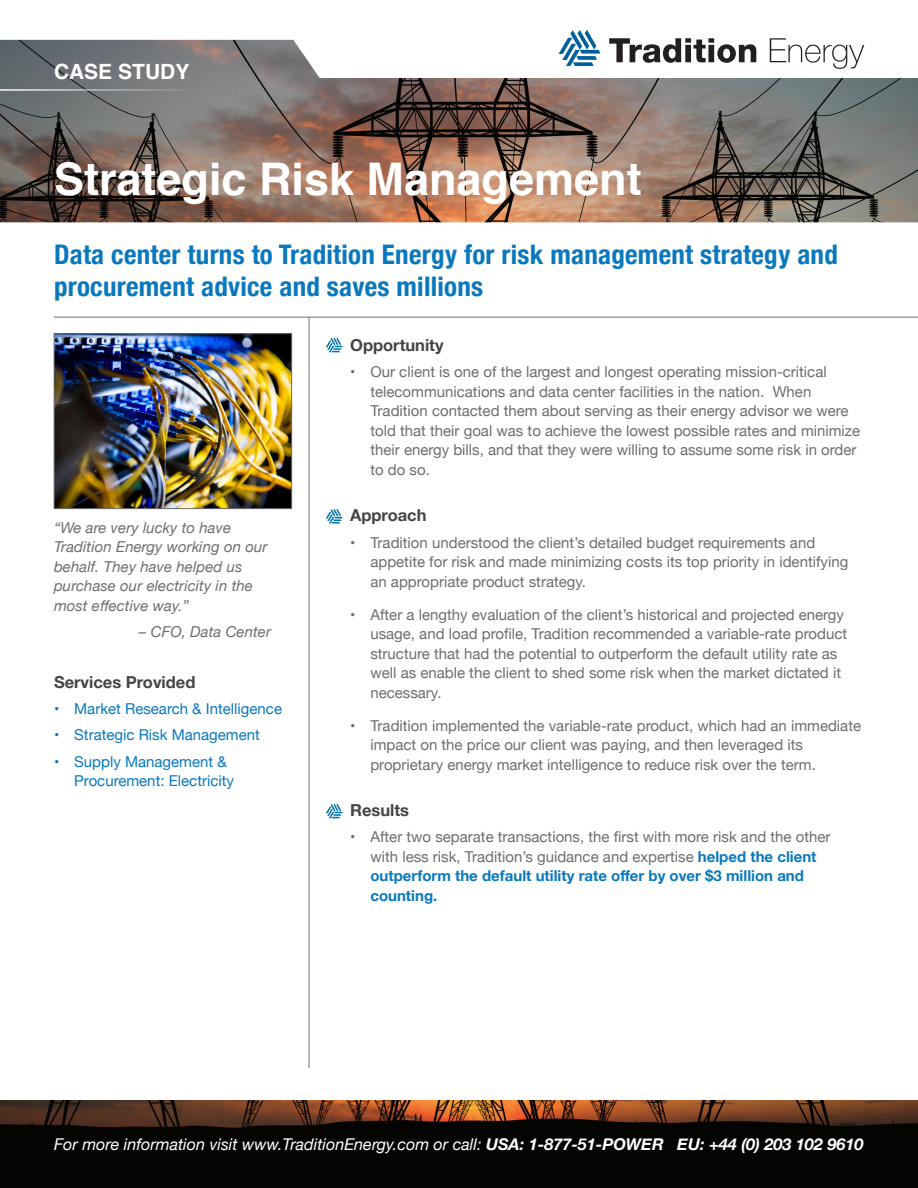
<style>
.page{position:relative;width:918px;height:1188px;background:#fff}
.page>*{position:absolute;margin:0;border:0;box-sizing:border-box;transform-origin:0 0}
.t1{font:700 45px "Helvetica";color:#fff}
.t2{font:700 condensed 27px/32.4px "Helvetica Neue";letter-spacing:.01em;color:#0978be}
.t3{font:700 21px "Helvetica";color:#fff}
.t4{font:700 16.5px "Helvetica Neue";color:#434444}
.t5{font:italic 16.2px "Helvetica Neue";color:#fff}
.t6{font:15px/19.5px "Helvetica Neue";color:#6c6d70}
.t7{font:italic 15px/19.5px "Helvetica Neue";letter-spacing:.005em;color:#6c6d70}
.t8{font:15px/19.5px "Helvetica Neue";color:#0978be}
.s1{font-weight:700;color:#0978be}
.s2{font-weight:700}
</style>
<div class="page">
<img style="left:56px;top:336px;width:234px;height:171px">
<div style="left:54px;top:334px;width:238px;height:175px;border:1px solid #6c6d70"></div>
<svg style="left:566px;top:30px;width:27px;height:10px"></svg>
<svg style="left:609px;top:38px;width:106px;height:2px"></svg>
<svg style="left:770px;top:38px;width:16px;height:2px"></svg>
<svg style="left:326px;top:804px;width:17px;height:14px"></svg>
<img style="left:0;top:1101px;width:918px;height:87px">
<img style="left:0;top:40px;width:918px;height:182px">
<hr style="left:54px;top:317px;width:864px;height:1px;background:#6c6d70">
<hr style="left:0;top:89px;width:188px;height:2px;background:#fff">
<hr style="left:309px;top:317px;width:1px;height:751px;background:#6c6d70">
<svg style="left:326px;top:509px;width:17px;height:15px"></svg>
<svg style="left:326px;top:338px;width:17px;height:14px"></svg>
<p class="t3" style="left:54px;top:55px;width:137px">CASE STUDY</p>
<p class="t1" style="left:54px;top:143px;width:589px">Strategic Risk Management</p>
<p class="t2" style="left:54px;top:236px;width:785px">Data center turns to Tradition Energy for risk management strategy and procurement advice and saves millions</p>
<p class="t4" style="left:350px;top:332px;width:95px">Opportunity</p>
<p class="t6" style="left:370px;top:363px;width:491px;text-indent:-20px">• Our client is one of the largest and longest operating mission-critical telecommunications and data center facilities in the nation. When Tradition contacted them about serving as their energy advisor we were told that their goal was to achieve the lowest possible rates and minimize their energy bills, and that they were willing to assume some risk in order to do so.</p>
<p class="t4" style="left:350px;top:503px;width:78px">Approach</p>
<p class="t6" style="left:370px;top:533px;width:479px;text-indent:-20px">• Tradition understood the client’s detailed budget requirements and appetite for risk and made minimizing costs its top priority in identifying an appropriate product strategy.</p>
<p class="t6" style="left:370px;top:605px;width:478px;text-indent:-20px">• After a lengthy evaluation of the client’s historical and projected energy usage, and load profile, Tradition recommended a variable-rate product structure that had the potential to outperform the default utility rate as well as enable the client to shed some risk when the market dictated it necessary.</p>
<p class="t6" style="left:370px;top:716px;width:492px;text-indent:-20px">• Tradition implemented the variable-rate product, which had an immediate impact on the price our client was paying, and then leveraged its proprietary energy market intelligence to reduce risk over the term.</p>
<p class="t4" style="left:350px;top:797px;width:60px">Results</p>
<p class="t6" style="left:370px;top:828px;width:462px;text-indent:-20px">• After two separate transactions, the first with more risk and the other with less risk, Tradition’s guidance and expertise <span class="s1">helped the client outperform the default utility rate offer by over $3 million and counting.</span></p>
<p class="t7" style="left:54px;top:519px;width:215px">“We are very lucky to have<br>Tradition Energy working on our behalf. They have helped us purchase our electricity in the most effective way.”</p>
<p class="t7" style="left:139px;top:623px;width:134px">– CFO, Data Center</p>
<p class="t4" style="left:54px;top:669px;width:143px">Services Provided</p>
<p class="t8" style="left:54px;top:700px;width:230px">• Market Research &amp; Intelligence</p>
<p class="t8" style="left:54px;top:726px;width:207px">• Strategic Risk Management</p>
<p class="t8" style="left:74px;top:752px;width:161px;text-indent:-20px">• Supply Management &amp;<br>Procurement: Electricity</p>
<p class="t5" style="left:54px;top:1132px;width:811px">For more information visit www.TraditionEnergy.com or call: <span class="s2">USA: 1-877-51-POWER EU: +44 (0) 203 102 9610</span></p>
</div>
